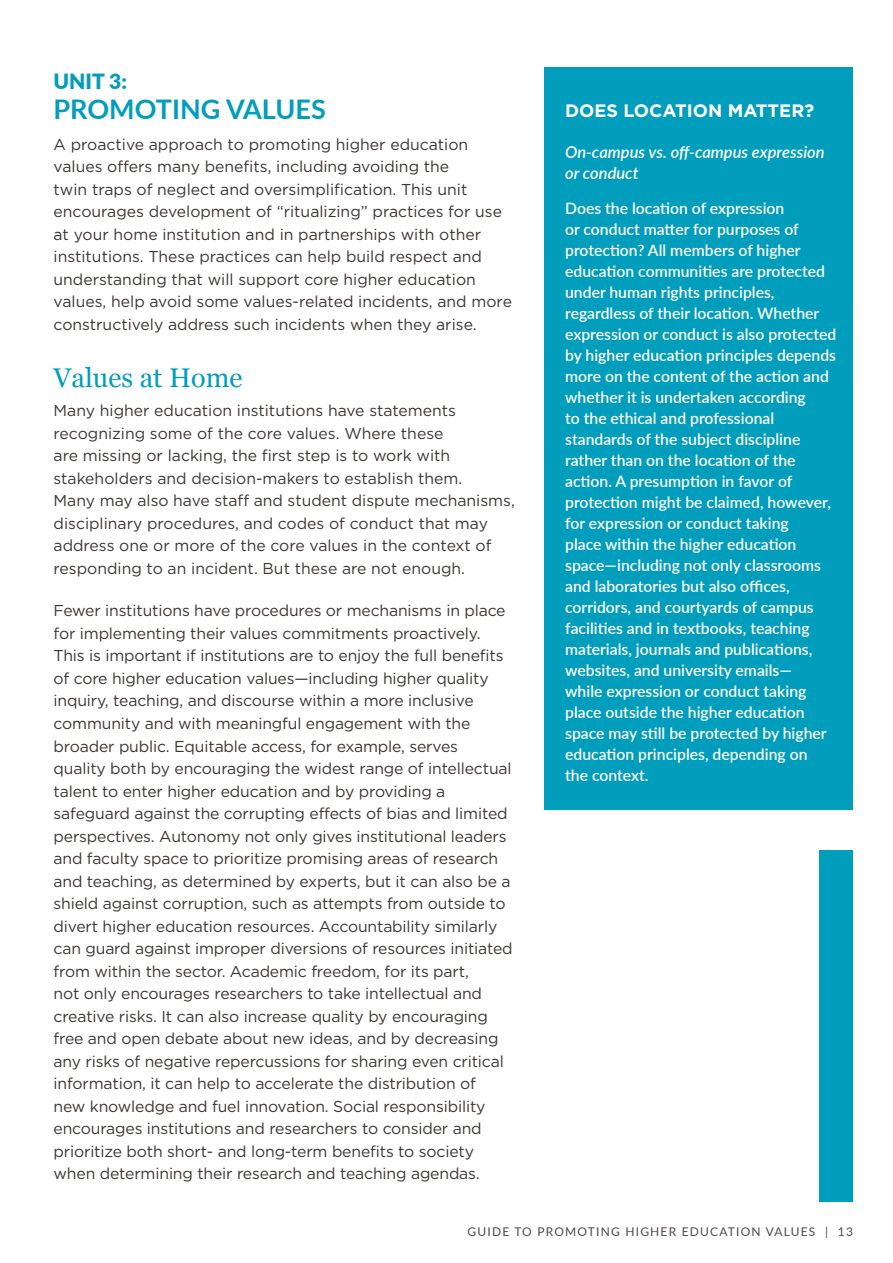
<style>
.page{position:relative;width:893px;height:1263px;background:#fff}
.page>*{position:absolute;margin:0;border:0;box-sizing:border-box;transform-origin:0 0}
.t1{font:700 27px "Lato";color:#009dbc}
.t2{font:27px "Georgia";color:#009dbc}
.t3{font:900 21px "Lato";color:#009dbc}
.t4{font:700 18px "Gotham HTF";color:#fff}
.t5{font:italic 600 16.5px/21px "Lato";color:#fff}
.t6{font:15.75px/22.5px "Gotham HTF";letter-spacing:-.01em;color:#3c3633}
.t7{font:600 15.75px/21px "Lato";color:#fff}
.t8{font:15.75px/22.5px "Gotham";color:#3c3633}
.t9{font:12px "Lato";letter-spacing:.1em;color:#504846}
</style>
<div class="page">
<div style="left:544px;top:68px;width:309px;height:742px;background:#009dbc"></div>
<div style="left:819px;top:850px;width:34px;height:352px;background:#009dbc"></div>
<h2 class="t3" style="left:54px;top:66px;width:75px">UNIT 3:</h2>
<h1 class="t1" style="left:54px;top:90px;width:274px">PROMOTING VALUES</h1>
<p class="t8" style="left:54px;top:133px;width:460px">A proactive approach to promoting higher education values offers many benefits, including avoiding the<br>twin traps of neglect and oversimplification. This unit encourages development of “ritualizing” practices for use at your home institution and in partnerships with other institutions. These practices can help build respect and understanding that will support core higher education values, help avoid some values-related incidents, and more constructively address such incidents when they arise.</p>
<h1 class="t2" style="left:54px;top:358px;width:190px">Values at Home</h1>
<p class="t6" style="left:54px;top:399px;width:463px">Many higher education institutions have statements recognizing some of the core values. Where these<br>are missing or lacking, the first step is to work with stakeholders and decision-makers to establish them.<br>Many may also have staff and student dispute mechanisms, disciplinary procedures, and codes of conduct that may address one or more of the core values in the context of responding to an incident. But these are not enough.</p>
<p class="t6" style="left:54px;top:599px;width:461px">Fewer institutions have procedures or mechanisms in place for implementing their values commitments proactively.<br>This is important if institutions are to enjoy the full benefits of core higher education values—including higher quality inquiry, teaching, and discourse within a more inclusive community and with meaningful engagement with the broader public. Equitable access, for example, serves quality both by encouraging the widest range of intellectual talent to enter higher education and by providing a safeguard against the corrupting effects of bias and limited perspectives. Autonomy not only gives institutional leaders and faculty space to prioritize promising areas of research and teaching, as determined by experts, but it can also be a shield against corruption, such as attempts from outside to divert higher education resources. Accountability similarly can guard against improper diversions of resources initiated from within the sector. Academic freedom, for its part,<br>not only encourages researchers to take intellectual and creative risks. It can also increase quality by encouraging free and open debate about new ideas, and by decreasing any risks of negative repercussions for sharing even critical information, it can help to accelerate the distribution of<br>new knowledge and fuel innovation. Social responsibility encourages institutions and researchers to consider and prioritize both short- and long-term benefits to society when determining their research and teaching agendas.</p>
<p class="t4" style="left:565px;top:100px;width:251px">DOES LOCATION MATTER?</p>
<p class="t5" style="left:565px;top:141px;width:261px">On-campus vs. off-campus expression or conduct</p>
<p class="t7" style="left:565px;top:197px;width:273px">Does the location of expression<br>or conduct matter for purposes of protection? All members of higher education communities are protected under human rights principles, regardless of their location. Whether expression or conduct is also protected by higher education principles depends more on the content of the action and whether it is undertaken according<br>to the ethical and professional standards of the subject discipline rather than on the location of the action. A presumption in favor of protection might be claimed, however, for expression or conduct taking<br>place within the higher education space—including not only classrooms and laboratories but also offices, corridors, and courtyards of campus facilities and in textbooks, teaching materials, journals and publications, websites, and university emails—<br>while expression or conduct taking place outside the higher education space may still be protected by higher education principles, depending on<br>the context.</p>
<p class="t9" style="left:467px;top:1223px;width:387px">GUIDE TO PROMOTING HIGHER EDUCATION VALUES | 13</p>
</div>
